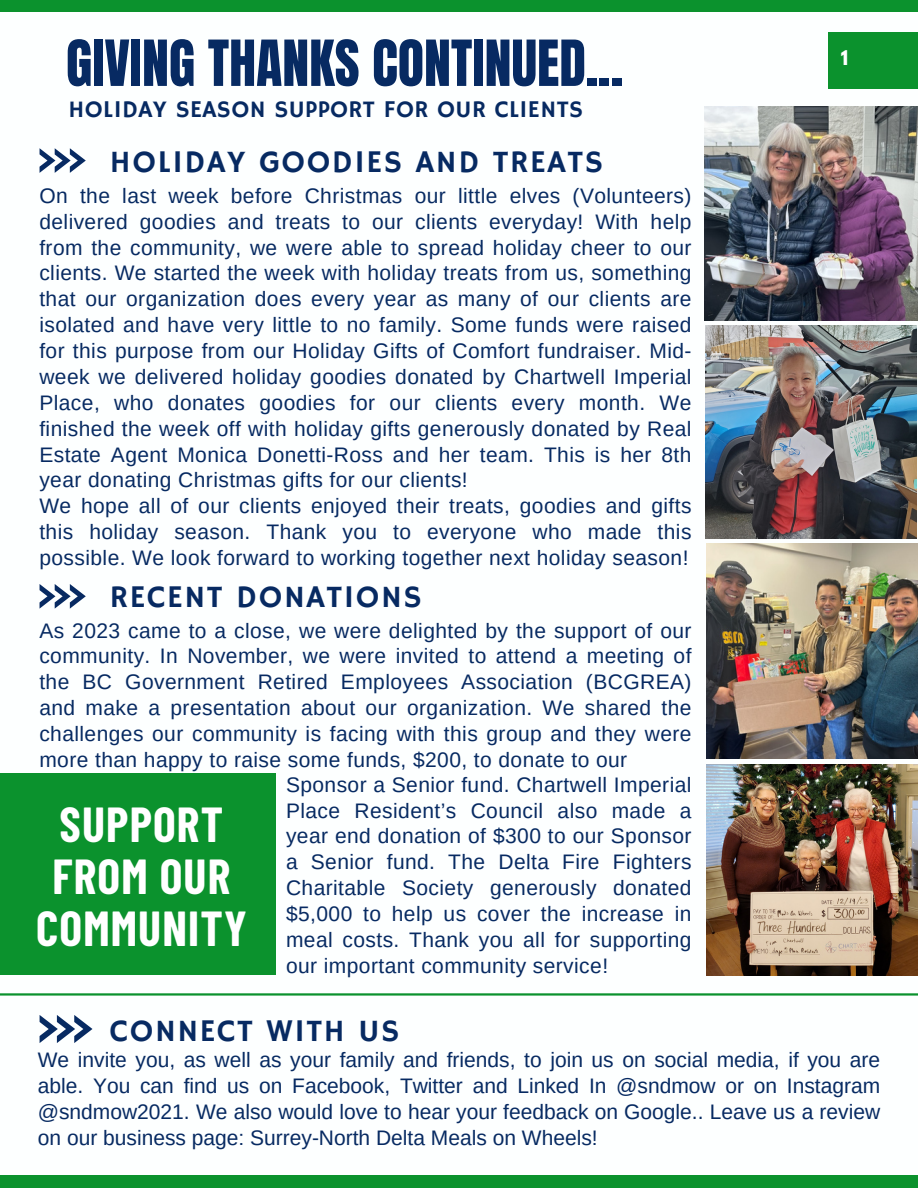
<style>
.page{position:relative;width:918px;height:1188px;background:#fff}
.page>*{position:absolute;margin:0;border:0;box-sizing:border-box;transform-origin:0 0}
.t1{font:54px "Anton";color:#072a62}
.t2{font:700 48px/51.8px "Barlow Condensed";letter-spacing:.025em;color:#fff;text-align:center}
.t3{font:31.5px "Hammersmith One";letter-spacing:.05em;color:#072a62}
.t4{font:24px "Hammersmith One";letter-spacing:.015em;color:#072a62}
.t5{font:21px/25.8px "Arimo";letter-spacing:.02em;color:#072a62;text-align:justify}
.t6{font:700 18px "League Spartan";color:#fff}
</style>
<div class="page">
<div style="left:0;top:0;width:918px;height:12px;background:#0b922d"></div>
<div style="left:0;top:1175px;width:918px;height:13px;background:#0b922d"></div>
<div style="left:828px;top:32px;width:90px;height:56px;background:#0b922d"></div>
<hr style="left:0;top:993px;width:918px;height:3px;background:#0b922d">
<svg style="left:40px;top:1015px;width:52px;height:28px"></svg>
<svg style="left:40px;top:148px;width:46px;height:25px"></svg>
<div style="left:0;top:773px;width:276px;height:201px;background:#0b922d"></div>
<svg style="left:40px;top:584px;width:46px;height:25px"></svg>
<img style="left:704px;top:107px;width:214px;height:213px">
<img style="left:705px;top:326px;width:212px;height:212px">
<img style="left:707px;top:544px;width:211px;height:215px">
<img style="left:707px;top:764px;width:211px;height:212px">
<p class="t1" style="left:66px;top:24px;width:559px">GIVING THANKS CONTINUED...</p>
<p class="t4" style="left:69px;top:95px;width:516px">HOLIDAY SEASON SUPPORT FOR OUR CLIENTS</p>
<p class="t3" style="left:110px;top:144px;width:495px">HOLIDAY GOODIES AND TREATS</p>
<p class="t5" style="left:39px;top:183px;width:654px">On the last week before Christmas our little elves (Volunteers) delivered goodies and treats to our clients everyday! With help from the community, we were able to spread holiday cheer to our clients. We started the week with holiday treats from us, something that our organization does every year as many of our clients are isolated and have very little to no family. Some funds were raised for this purpose from our Holiday Gifts of Comfort fundraiser. Mid&shy;week we delivered holiday goodies donated by Chartwell Imperial Place, who donates goodies for our clients every month. We finished the week off with holiday gifts generously donated by Real Estate Agent Monica Donetti-Ross and her team. This is her 8th year donating Christmas gifts for our clients!</p>
<p class="t5" style="left:39px;top:493px;width:654px">We hope all of our clients enjoyed their treats, goodies and gifts this holiday season. Thank you to everyone who made this possible. We look forward to working together next holiday season!</p>
<p class="t3" style="left:110px;top:579px;width:313px">RECENT DONATIONS</p>
<p class="t5" style="left:39px;top:617px;width:654px">As 2023 came to a close, we were delighted by the support of our community. In November, we were invited to attend a meeting of the BC Government Retired Employees Association (BCGREA) and make a presentation about our organization. We shared the challenges our community is facing with this group and they were more than happy to raise some funds, $200, to donate to our</p>
<p class="t2" style="left:36px;top:797px;width:212px">SUPPORT<br>FROM OUR<br>COMMUNITY</p>
<p class="t5" style="left:286px;top:772px;width:407px">Sponsor a Senior fund. Chartwell Imperial Place Resident’s Council also made a year end donation of $300 to our Sponsor a Senior fund. The Delta Fire Fighters Charitable Society generously donated $5,000 to help us cover the increase in meal costs. Thank you all for supporting our important community service!</p>
<p class="t6" style="left:841px;top:48px;width:9px">1</p>
<p class="t3" style="left:110px;top:1013px;width:291px">CONNECT WITH US</p>
<p class="t5" style="left:38px;top:1047px;width:844px">We invite you, as well as your family and friends, to join us on social media, if you are able. You can find us on Facebook, Twitter and Linked In @sndmow or on Instagram @sndmow2021. We also would love to hear your feedback on Google.. Leave us a review on our business page: Surrey-North Delta Meals on Wheels!</p>
</div>
